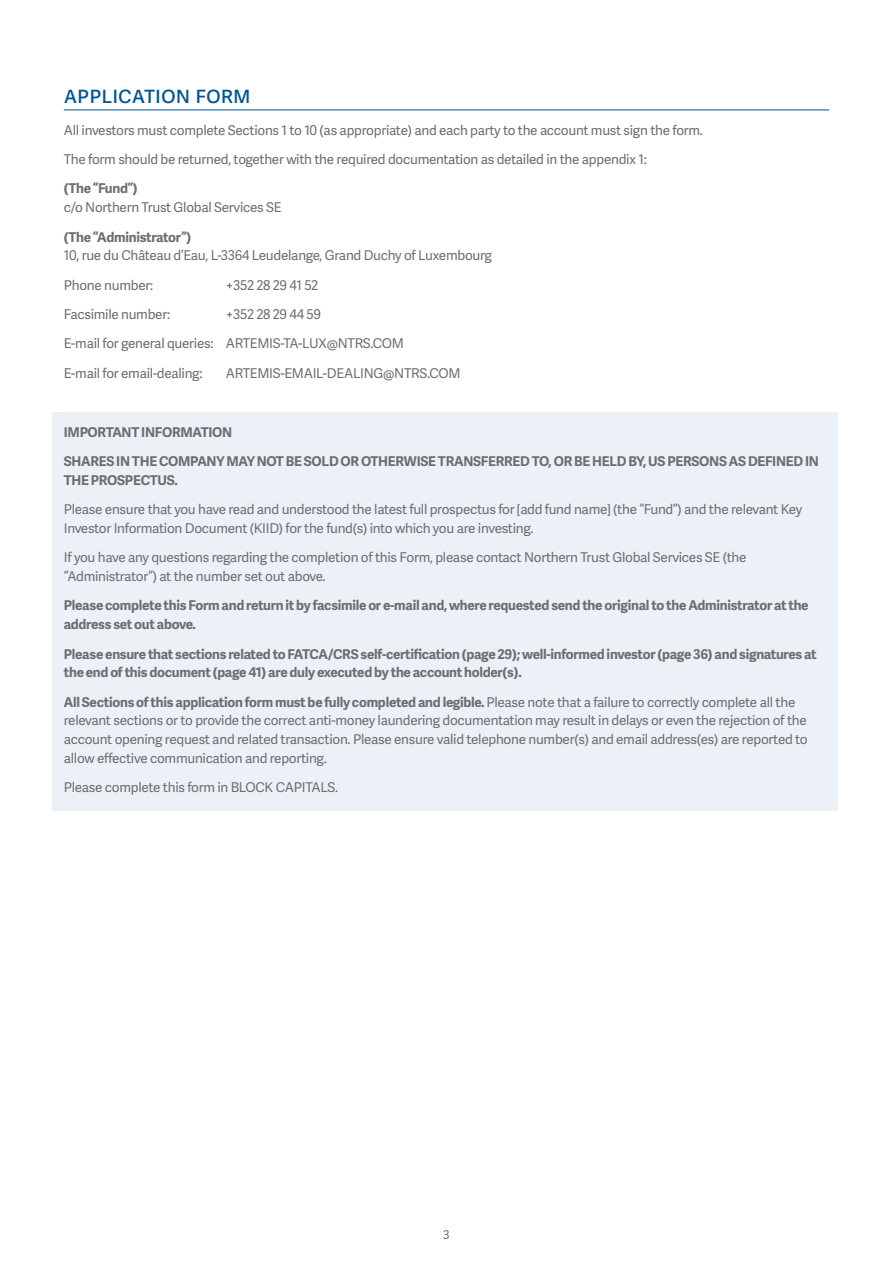
<style>
.page{position:relative;width:893px;height:1263px;background:#fff}
.page>*{position:absolute;margin:0;border:0;box-sizing:border-box;transform-origin:0 0}
.t1{font:24px "Adelle Sans";color:#005595}
.t2{font:13.5px/18.8px "Adelle Sans";letter-spacing:-.02em;color:#6c6d70}
.t3{font:700 13.5px/18.8px "Adelle Sans";letter-spacing:-.02em;color:#6c6d70}
.t4{font:12px "Adelle Sans";color:#6c6d70}
.s1{font-weight:700}
</style>
<div class="page">
<div style="left:52px;top:412px;width:786px;height:399px;background:#ecf1f7"></div>
<hr style="left:64px;top:110px;width:765px;height:1px;background:#005595">
<h1 class="t1" style="left:64px;top:78px;width:188px">application form</h1>
<p class="t2" style="left:64px;top:115px;width:641px;line-height:29.4px">All investors must complete Sections 1 to 10 (as appropriate) and each party to the account must sign the form.<br>The form should be returned, together with the required documentation as detailed in the appendix 1:</p>
<p class="t3" style="left:64px;top:179px;width:76px">(The “Fund”)</p>
<p class="t2" style="left:64px;top:198px;width:219px">c/o Northern Trust Global Services SE</p>
<p class="t3" style="left:64px;top:227px;width:129px">(The “Administrator”)</p>
<p class="t2" style="left:64px;top:240px;width:430px;line-height:29.4px">10, rue du Château d’Eau, L-3364 Leudelange, Grand Duchy of Luxembourg<br>Phone number:</p>
<p class="t2" style="left:226px;top:275px;width:94px">+352 28 29 41 52</p>
<p class="t2" style="left:64px;top:304px;width:108px">Facsimile number:</p>
<p class="t2" style="left:64px;top:299px;width:342px;line-height:29.4px;text-indent:162px">+352 28 29 44 59<br>E-mail for general queries: ARTEMIS-TA-LUX@NTRS.COM<br>E-mail for email-dealing:</p>
<p class="t2" style="left:226px;top:363px;width:236px">ARTEMIS-EMAIL-DEALING@NTRS.COM</p>
<p class="t3" style="left:64px;top:416px;width:757px;line-height:29.4px">IMPORTANT INFORMATION<br>SHARES IN THE COMPANY MAY NOT BE SOLD OR OTHERWISE TRANSFERRED TO, OR BE HELD BY, US PERSONS AS DEFINED IN</p>
<p class="t3" style="left:64px;top:470px;width:116px">THE PROSPECTUS.</p>
<p class="t2" style="left:64px;top:499px;width:740px">Please ensure that you have read and understood the latest full prospectus for [add fund name] (the “Fund”) and the relevant Key<br>Investor Information Document (KIID) for the fund(s) into which you are investing.</p>
<p class="t2" style="left:64px;top:548px;width:684px">If you have any questions regarding the completion of this Form, please contact Northern Trust Global Services SE (the “Administrator”) at the number set out above.</p>
<p class="t3" style="left:64px;top:596px;width:746px">Please complete this Form and return it by facsimile or e-mail and, where requested send the original to the Administrator at the address set out above.</p>
<p class="t3" style="left:64px;top:644px;width:754px">Please ensure that sections related to FATCA/CRS self-certification (page 29); well-informed investor (page 36) and signatures at the end of this document (page 41) are duly executed by the account holder(s).</p>
<p class="t2" style="left:64px;top:692px;width:745px"><span class="s1">All Sections of this application form must be fully completed and legible.</span> Please note that a failure to correctly complete all the relevant sections or to provide the correct anti-money laundering documentation may result in delays or even the rejection of the account opening request and related transaction. Please ensure valid telephone number(s) and email address(es) are reported to allow effective communication and reporting.</p>
<p class="t2" style="left:64px;top:778px;width:276px">Please complete this form in BLOCK CAPITALS.</p>
<p class="t4" style="left:443px;top:1226px;width:8px">3</p>
</div>
